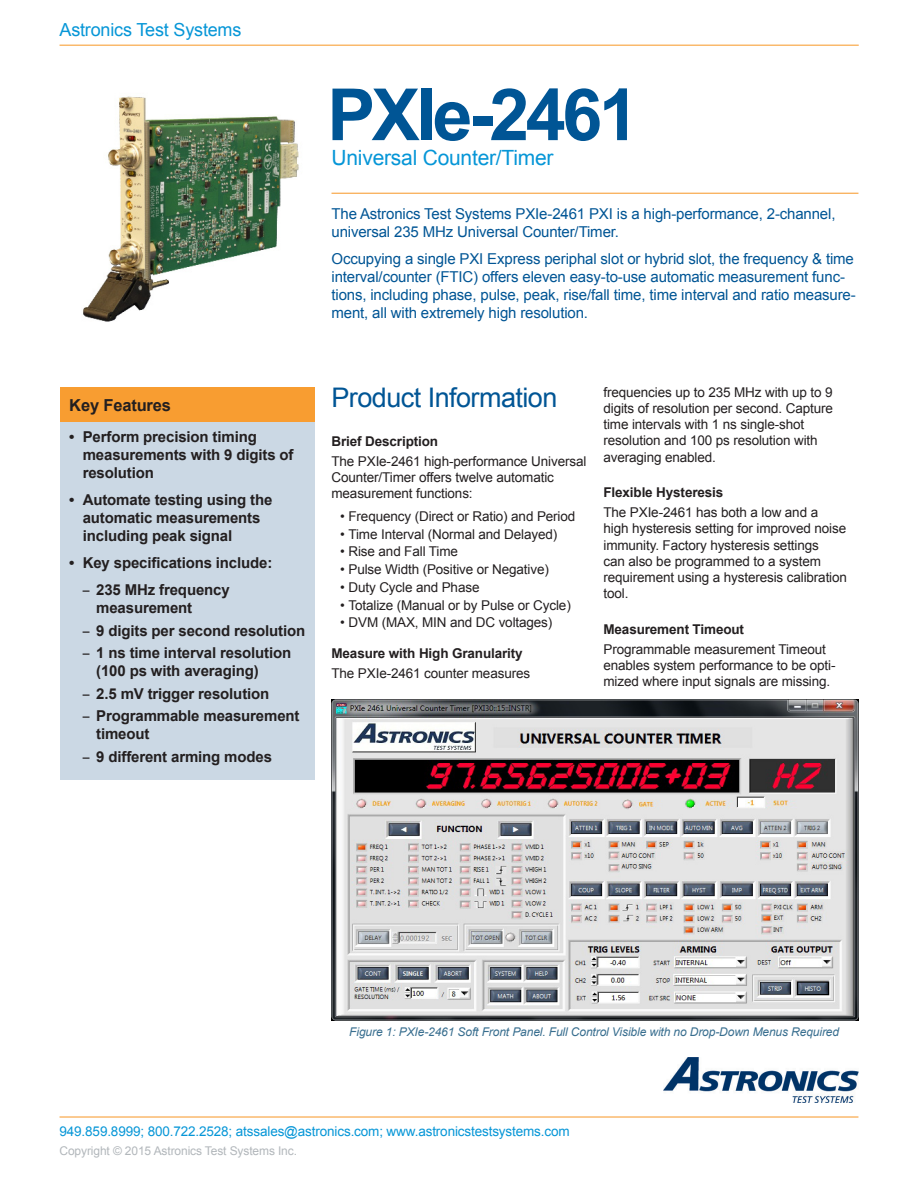
<style>
.page{position:relative;width:918px;height:1188px;background:#fff}
.page>*{position:absolute;margin:0;border:0;box-sizing:border-box;transform-origin:0 0}
.Product_Model{font:700 72px "Arial";letter-spacing:-.05em;color:#005595}
.Section_Heading{font:27px "Arial";letter-spacing:-.02em;color:#005595}
.Product_Description{font:21px "Arial";letter-spacing:-.01em;color:#0696d7}
.Copyright{font:18px "Arial";letter-spacing:-.01em;color:#0696d7}
.Key_Features_Heading{font:700 16.5px "Arial";letter-spacing:-.01em;color:#231f20}
.Key_Features{font:700 15px/18px "Arial";letter-spacing:-.01em;color:#231f20}
.Intro_Copy_Bottom{font:15px/18px "Arial";letter-spacing:-.01em;color:#005595}
.Intro_Copy{font:15px/18px "Arial";letter-spacing:-.01em;color:#005595}
.Body_Copy{font:13.5px/16.2px "Arial";letter-spacing:-.01em;color:#231f20}
.Specs_Bullets{font:13.5px "Arial";letter-spacing:-.01em;color:#231f20}
.Prod_Info_Heading{font:700 13.5px "Arial";letter-spacing:-.01em;color:#231f20}
.Copyright-2{font:13.5px "Arial";letter-spacing:-.01em;color:#0696d7}
.t1{font:italic 12px "Arial";letter-spacing:-.01em;color:#386e8f}
.Copyright-3{font:12px "Arial";letter-spacing:-.01em;color:#b2b7bb}
.s1{font-family:"Arial Narrow";font-weight:400}
</style>
<div class="page">
<hr style="left:60px;top:45px;width:799px;height:1px;background:#f89d31">
<img style="left:664px;top:1058px;width:194px;height:44px">
<hr style="left:60px;top:1116px;width:798px;height:2px;background:#f89d31">
<hr style="left:332px;top:193px;width:526px;height:1px;background:#f89d31">
<div style="left:60px;top:387px;width:255px;height:35px;background:#f89d31"></div>
<div style="left:60px;top:422px;width:255px;height:358px;background:#cbd8e4"></div>
<img style="left:332px;top:699px;width:526px;height:321px">
<img style="left:83px;top:96px;width:216px;height:226px">
<p class="Copyright" style="left:60px;top:18px;width:183px">Astronics Test Systems</p>
<p class="Key_Features_Heading" style="left:69px;top:394px;width:103px">Key Features</p>
<p class="Key_Features" style="left:83px;top:428px;width:212px;text-indent:-14px">• Perform precision timing measurements with 9 digits of resolution</p>
<p class="Key_Features" style="left:83px;top:491px;width:191px;text-indent:-14px">• Automate testing using the automatic measurements including peak signal</p>
<p class="Key_Features" style="left:69px;top:554px;width:205px">• Key specifications include:</p>
<p class="Key_Features" style="left:96px;top:581px;width:135px;text-indent:-14px"><span class="s1">–</span> 235 MHz frequency measurement</p>
<p class="Key_Features" style="left:83px;top:622px;width:224px"><span class="s1">–</span> 9 digits per second resolution</p>
<p class="Key_Features" style="left:96px;top:644px;width:197px;text-indent:-13px"><span class="s1">–</span> 1 ns time interval resolution (100 ps with averaging)</p>
<p class="Key_Features" style="left:83px;top:685px;width:188px"><span class="s1">–</span> 2.5 mV trigger resolution</p>
<p class="Key_Features" style="left:96px;top:707px;width:205px;text-indent:-13px"><span class="s1">–</span> Programmable measurement timeout</p>
<p class="Key_Features" style="left:83px;top:748px;width:191px"><span class="s1">–</span> 9 different arming modes</p>
<p class="Product_Model" style="left:327px;top:67px;width:313px">PXIe-2461</p>
<p class="Product_Description" style="left:332px;top:144px;width:224px">Universal Counter/Timer</p>
<p class="Intro_Copy" style="left:332px;top:205px;width:505px">The Astronics Test Systems PXIe-2461 PXI is a high-performance, 2-channel, universal 235 MHz Universal Counter/Timer.</p>
<p class="Intro_Copy_Bottom" style="left:332px;top:250px;width:526px">Occupying a single PXI Express periphal slot or hybrid slot, the frequency &amp; time interval/counter (FTIC) offers eleven easy-to-use automatic measurement func&shy;tions, including phase, pulse, peak, rise/fall time, time interval and ratio measure&shy;ment, all with extremely high resolution.</p>
<p class="Section_Heading" style="left:332px;top:379px;width:227px">Product Information</p>
<p class="Prod_Info_Heading" style="left:332px;top:432px;width:108px">Brief Description</p>
<p class="Body_Copy" style="left:332px;top:453px;width:256px">The PXIe-2461 high-performance Universal<br>Counter/Timer offers twelve automatic measurement functions:</p>
<p class="Specs_Bullets" style="left:340px;top:507px;width:237px">• Frequency (Direct or Ratio) and Period</p>
<p class="Specs_Bullets" style="left:340px;top:525px;width:219px">• Time Interval (Normal and Delayed)</p>
<p class="Specs_Bullets" style="left:340px;top:543px;width:119px">• Rise and Fall Time</p>
<p class="Specs_Bullets" style="left:340px;top:561px;width:210px">• Pulse Width (Positive or Negative)</p>
<p class="Specs_Bullets" style="left:340px;top:578px;width:141px">• Duty Cycle and Phase</p>
<p class="Specs_Bullets" style="left:340px;top:596px;width:232px">• Totalize (Manual or by Pulse or Cycle)</p>
<p class="Specs_Bullets" style="left:340px;top:614px;width:214px">• DVM (MAX, MIN and DC voltages)</p>
<p class="Prod_Info_Heading" style="left:332px;top:644px;width:193px">Measure with High Granularity</p>
<p class="Body_Copy" style="left:332px;top:666px;width:200px">The PXIe-2461 counter measures</p>
<p class="Body_Copy" style="left:603px;top:384px;width:231px">frequencies up to 235 MHz with up to 9 digits of resolution per second. Capture time intervals with 1 ns single-shot resolution and 100 ps resolution with averaging enabled.</p>
<p class="Prod_Info_Heading" style="left:603px;top:483px;width:121px">Flexible Hysteresis</p>
<p class="Body_Copy" style="left:603px;top:505px;width:245px">The PXIe-2461 has both a low and a<br>high hysteresis setting for improved noise immunity. Factory hysteresis settings<br>can also be programmed to a system requirement using a hysteresis calibration tool.</p>
<p class="Prod_Info_Heading" style="left:603px;top:620px;width:142px">Measurement Timeout</p>
<p class="Body_Copy" style="left:603px;top:641px;width:234px">Programmable measurement Timeout enables system performance to be opti&shy;mized where input signals are missing.</p>
<p class="t1" style="left:349px;top:1024px;width:491px">Figure 1: PXIe-2461 Soft Front Panel. Full Control Visible with no Drop-Down Menus Required</p>
<p class="Copyright-2" style="left:60px;top:1122px;width:512px">949.859.8999; 800.722.2528; atssales@astronics.com; www.astronicstestsystems.com</p>
<p class="Copyright-3" style="left:60px;top:1143px;width:239px">Copyright © 2015 Astronics Test Systems Inc.</p>
</div>
